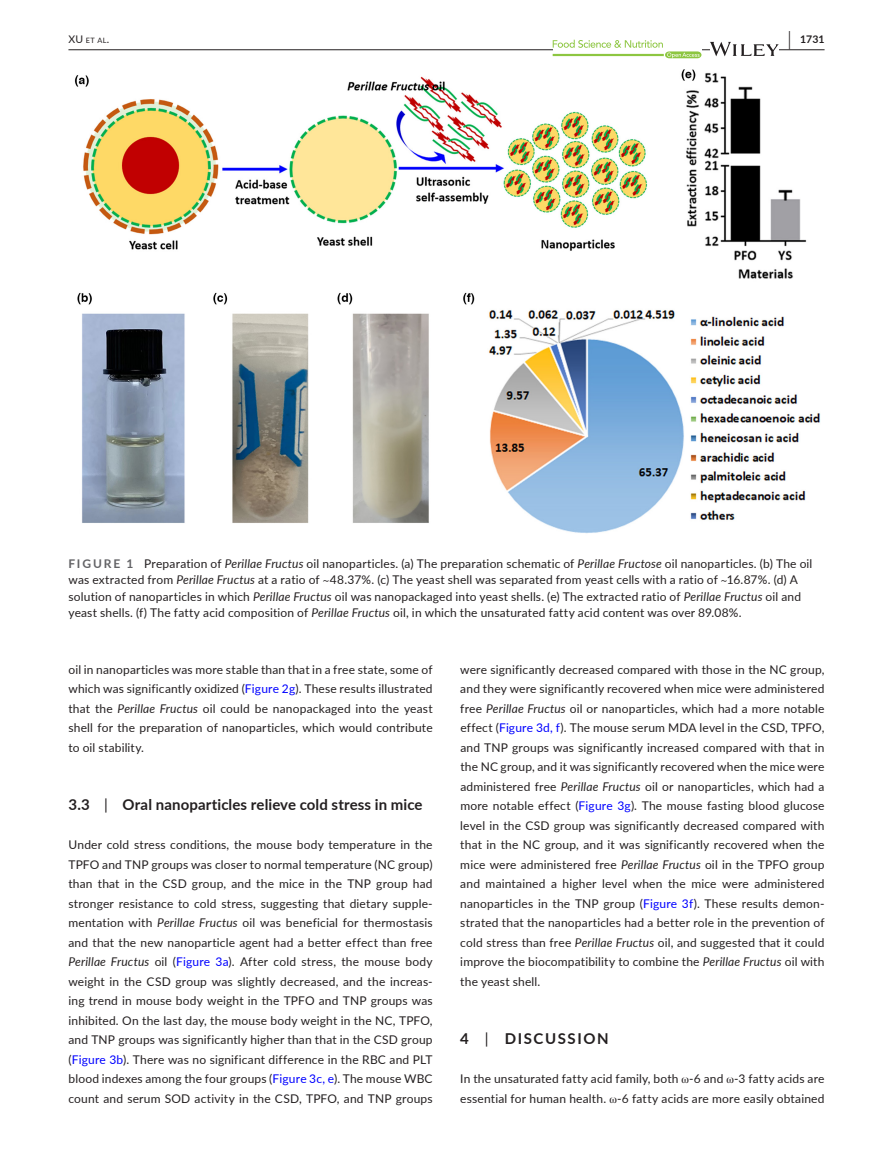
<style>
.page{position:relative;width:893px;height:1174px;background:#fff}
.page>*{position:absolute;margin:0;border:0;box-sizing:border-box;transform-origin:0 0}
.t1{font:700 15px "Lato";letter-spacing:.01em;color:#231f20}
.t2{font:700 15px "Lato";letter-spacing:.11em;color:#231f20}
.t3{font:12px/19.5px "Lato";letter-spacing:.015em;color:#231f20;text-align:justify}
.t4{font:700 10.5px "Lato";color:#231f20}
.t5{font:7.35px "Lato";color:#231f20}
.s1{font-size:10.5px}
.s2{font-size:19.5px}
.s3{font-weight:700;color:#636366}
.s4{font-style:italic}
.s5{font-family:"STIX"}
.s6{color:#00f}
.s7{font-weight:400}
</style>
<div class="page">
<hr style="left:68px;top:49px;width:756px;height:1px;background:#231f20">
<svg style="left:553px;top:40px;width:148px;height:18px"></svg>
<svg style="left:710px;top:42px;width:69px;height:14px"></svg>
<img style="left:74px;top:69px;width:747px;height:465px">
<p class="t5" style="left:68px;top:35px;width:42px"><span class="s1">XU</span> et al<span class="s1">.</span></p>
<p class="t4" style="left:789px;top:31px;width:37px"><span class="s2">|</span> 1731</p>
<p class="t3" style="left:68px;top:555px;width:745px;line-height:16.5px;text-align:left"><span class="s3">FIGURE 1</span> Preparation of <span class="s4">Perillae Fructus</span> oil nanoparticles. (a) The preparation schematic of <span class="s4">Perillae Fructose</span> oil nanoparticles. (b) The oil was extracted from <span class="s4">Perillae Fructus</span> at a ratio of <span class="s5">~</span>48.37%. (c) The yeast shell was separated from yeast cells with a ratio of <span class="s5">~</span>16.87%. (d) A solution of nanoparticles in which <span class="s4">Perillae Fructus</span> oil was nanopackaged into yeast shells. (e) The extracted ratio of <span class="s4">Perillae Fructus</span> oil and yeast shells. (f) The fatty acid composition of <span class="s4">Perillae Fructus</span> oil, in which the unsaturated fatty acid content was over 89.08%.</p>
<p class="t3" style="left:68px;top:659px;width:366px">oil in nanoparticles was more stable than that in a free state, some of which was significantly oxidized (<span class="s6">Figure 2g</span>). These results illustrated that the <span class="s4">Perillae Fructus</span> oil could be nanopackaged into the yeast shell for the preparation of nanoparticles, which would contribute to oil stability.</p>
<p class="t1" style="left:68px;top:794px;width:356px">3.3 <span class="s7">|</span> Oral nanoparticles relieve cold stress in mice</p>
<p class="t3" style="left:68px;top:834px;width:366px">Under cold stress conditions, the mouse body temperature in the TPFO and TNP groups was closer to normal temperature (NC group) than that in the CSD group, and the mice in the TNP group had stronger resistance to cold stress, suggesting that dietary supple&shy;mentation with <span class="s4">Perillae Fructus</span> oil was beneficial for thermostasis and that the new nanoparticle agent had a better effect than free <span class="s4">Perillae Fructus</span> oil (<span class="s6">Figure 3a</span>). After cold stress, the mouse body weight in the CSD group was slightly decreased, and the increas&shy;ing trend in mouse body weight in the TPFO and TNP groups was inhibited. On the last day, the mouse body weight in the NC, TPFO, and TNP groups was significantly higher than that in the CSD group (<span class="s6">Figure 3b</span>). There was no significant difference in the RBC and PLT blood indexes among the four groups (<span class="s6">Figure 3c, e</span>). The mouse WBC count and serum SOD activity in the CSD, TPFO, and TNP groups</p>
<p class="t3" style="left:460px;top:659px;width:366px">were significantly decreased compared with those in the NC group, and they were significantly recovered when mice were administered free <span class="s4">Perillae Fructus</span> oil or nanoparticles, which had a more notable effect (<span class="s6">Figure 3d, f</span>). The mouse serum MDA level in the CSD, TPFO, and TNP groups was significantly increased compared with that in the NC group, and it was significantly recovered when the mice were administered free <span class="s4">Perillae Fructus</span> oil or nanoparticles, which had a more notable effect (<span class="s6">Figure 3g</span>). The mouse fasting blood glucose level in the CSD group was significantly decreased compared with that in the NC group, and it was significantly recovered when the mice were administered free <span class="s4">Perillae Fructus</span> oil in the TPFO group and maintained a higher level when the mice were administered nanoparticles in the TNP group (<span class="s6">Figure 3f</span>). These results demon&shy;strated that the nanoparticles had a better role in the prevention of cold stress than free <span class="s4">Perillae Fructus</span> oil, and suggested that it could improve the biocompatibility to combine the <span class="s4">Perillae Fructus</span> oil with the yeast shell.</p>
<p class="t2" style="left:460px;top:1028px;width:150px">4 <span class="s7">|</span> DISCUSSION</p>
<p class="t3" style="left:460px;top:1068px;width:366px">In the unsaturated fatty acid family, both <span class="s5">ω</span>-6 and <span class="s5">ω</span>-3 fatty acids are essential for human health. <span class="s5">ω</span>-6 fatty acids are more easily obtained</p>
</div>
